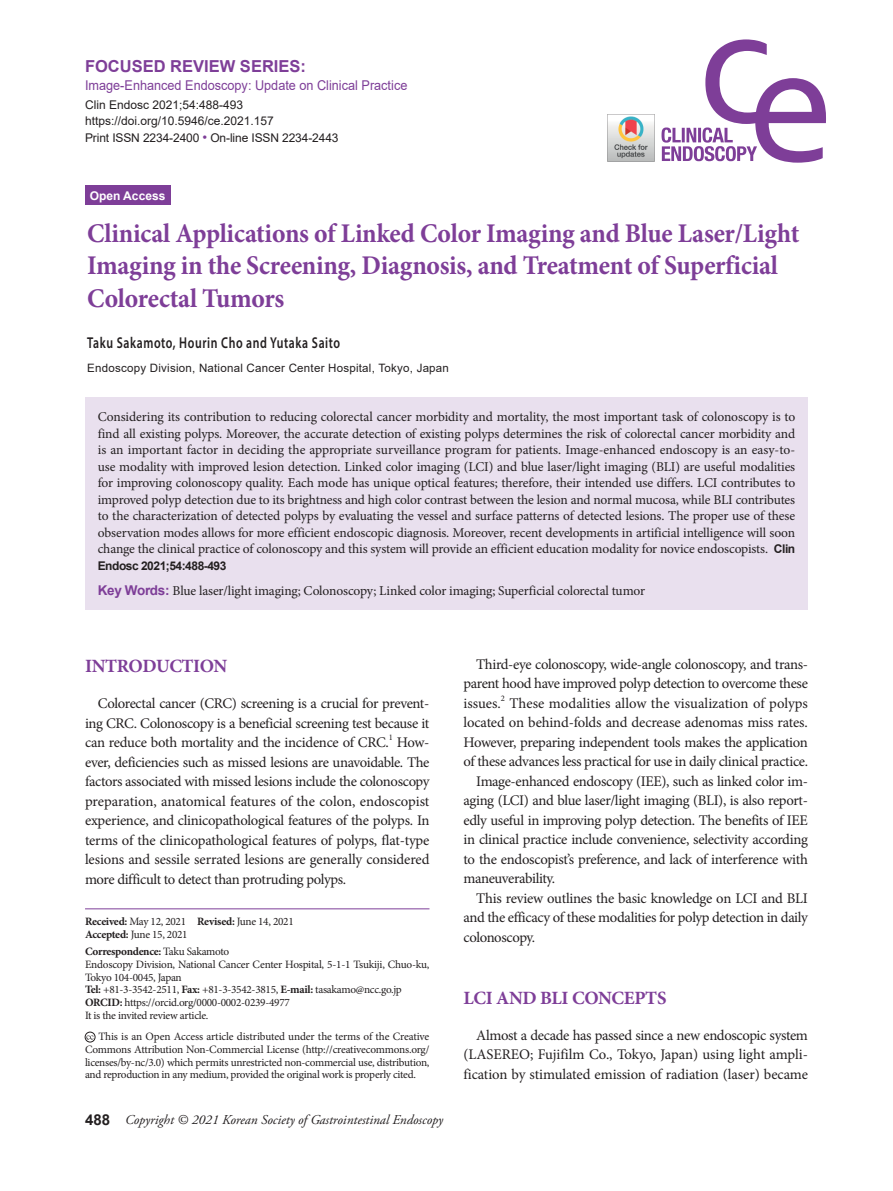
<style>
.page{position:relative;width:893px;height:1191px;background:#fff}
.page>*{position:absolute;margin:0;border:0;box-sizing:border-box;transform-origin:0 0}
.Main_Head{font:700 27px/32.4px "Minion Pro";letter-spacing:-.01em;color:#7e3e98;scale:.95 1}
.대제목{font:700 18.75px "Minion Pro";letter-spacing:-.02em;color:#7e3e98}
.ORIGINAL_ARTICLE{font:700 16.5px "Arial";color:#7e3e98}
.저자명{font:600 15.75px "Myriad Pro";letter-spacing:.05em;color:#231f20;scale:.75 1}
.본문{font:14.7px/19.5px "Minion Pro";letter-spacing:-.025em;color:#231f20;text-align:justify}
.소개_박스내용{font:13.5px/16.5px "Minion Pro";letter-spacing:-.01em;color:#231f20;text-align:justify}
.소개_박스내용_Key_words{font:13.5px "Minion Pro";letter-spacing:-.01em;color:#231f20}
.t1{font:italic 13.5px "Adobe Garamond Pro";color:#231f20}
.목차_하위{font:13.5px "Arial";color:#7e3e98;scale:.94 1}
.ORIGINAL_ARTICLE-내{font:12px "Arial";color:#231f20}
.소개_박스내용-2{font:700 12px "Arial";letter-spacing:-.04em;color:#231f20}
.Open_Access{font:700 12px "Arial";color:#fff}
.저자명_내용{font:11.55px "Arial";letter-spacing:.02em;color:#231f20}
.본문_밑_저자소개{font:11.25px/12.8px "Minion Pro";letter-spacing:-.025em;color:#231f20}
.본문_밑_저자소개2{font:11.25px/12.8px "Minion Pro";letter-spacing:-.03em;color:#231f20;text-align:justify}
.본문_밑_저자소개-2{font:700 11.25px "Minion Pro";letter-spacing:-.025em;color:#231f20}
.본문-2{font:8.55px "Minion Pro";color:#231f20}
.s1{font-size:13.5px;color:#7e3e98}
.s2{font-family:"Arial";font-weight:700;font-size:12px}
.s3{font-family:"Arial";font-weight:700;color:#7e3e98}
.s4{font-weight:700}
.s5{font-weight:400}
.s6{font-family:"Arial";font-weight:700;font-style:normal;font-size:15px}
</style>
<div class="page">
<svg style="left:661px;top:39px;width:165px;height:124px"></svg>
<div style="left:85px;top:186px;width:85px;height:19px;background:#7e3e98"></div>
<div style="left:85px;top:397px;width:723px;height:213px;background:#e9e0ee"></div>
<div style="left:85px;top:1032px;width:10px;height:10px;border:1px solid #231f20;border-radius:50%"></div>
<svg style="left:86px;top:1035px;width:8px;height:4px"></svg>
<hr style="left:85px;top:908px;width:344px;height:1px;background:#7e3e98">
<img style="left:608px;top:116px;width:46px;height:46px">
<p class="ORIGINAL_ARTICLE" style="left:85px;top:55px;width:222px">FOCUSED REVIEW SERIES:</p>
<p class="목차_하위" style="left:85px;top:75px;width:344px">Image-Enhanced Endoscopy: Update on Clinical Practice</p>
<p class="ORIGINAL_ARTICLE-내" style="left:85px;top:97px;width:160px">Clin Endosc 2021;54:488-493</p>
<p class="ORIGINAL_ARTICLE-내" style="left:85px;top:113px;width:190px">https://doi.org/10.5946/ce.2021.157</p>
<p class="ORIGINAL_ARTICLE-내" style="left:85px;top:129px;width:255px">Print ISSN 2234-2400 <span class="s1">•</span> On-line ISSN 2234-2443</p>
<p class="Open_Access" style="left:90px;top:187px;width:77px">Open Access</p>
<p class="Main_Head" style="left:87px;top:217px;width:751px">Clinical Applications of Linked Color Imaging and Blue Laser/Light<br>Imaging in the Screening, Diagnosis, and Treatment of Superficial<br>Colorectal Tumors</p>
<p class="저자명" style="left:87px;top:333px;width:339px">Taku Sakamoto, Hourin Cho and Yutaka Saito</p>
<p class="저자명_내용" style="left:87px;top:360px;width:363px">Endoscopy Division, National Cancer Center Hospital, Tokyo, Japan</p>
<p class="소개_박스내용" style="left:98px;top:409px;width:699px">Considering its contribution to reducing colorectal cancer morbidity and mortality, the most important task of colonoscopy is to find all existing polyps. Moreover, the accurate detection of existing polyps determines the risk of colorectal cancer morbidity and is an important factor in deciding the appropriate surveillance program for patients. Image-enhanced endoscopy is an easy-to&shy;use modality with improved lesion detection. Linked color imaging (LCI) and blue laser/light imaging (BLI) are useful modalities for improving colonoscopy quality. Each mode has unique optical features; therefore, their intended use differs. LCI contributes to improved polyp detection due to its brightness and high color contrast between the lesion and normal mucosa, while BLI contributes to the characterization of detected polyps by evaluating the vessel and surface patterns of detected lesions. The proper use of these observation modes allows for more efficient endoscopic diagnosis. Moreover, recent developments in artificial intelligence will soon change the clinical practice of colonoscopy and this system will provide an efficient education modality for novice endoscopists. <span class="s2">Clin</span></p>
<p class="소개_박스내용-2" style="left:98px;top:557px;width:130px">Endosc 2021;54:488-493</p>
<p class="소개_박스내용_Key_words" style="left:98px;top:581px;width:549px"><span class="s3">Key Words:</span> Blue laser/light imaging; Colonoscopy; Linked color imaging; Superficial colorectal tumor</p>
<p class="대제목" style="left:85px;top:653px;width:144px">INTRODUCTION</p>
<p class="본문" style="left:85px;top:694px;width:346px;text-indent:13px">Colorectal cancer (CRC) screening is a crucial for prevent&shy;ing CRC. Colonoscopy is a beneficial screening test because it can reduce both mortality and the incidence of CRC.</p>
<p class="본문-2" style="left:389px;top:732px;width:6px">1</p>
<p class="본문" style="left:85px;top:733px;width:346px;text-indent:312px">How&shy;ever, deficiencies such as missed lesions are unavoidable. The factors associated with missed lesions include the colonoscopy preparation, anatomical features of the colon, endoscopist experience, and clinicopathological features of the polyps. In terms of the clinicopathological features of polyps, flat-type lesions and sessile serrated lesions are generally considered more difficult to detect than protruding polyps.</p>
<p class="본문_밑_저자소개" style="left:85px;top:915px;width:210px"><span class="s4">Received:</span> May 12, 2021 <span class="s4">Revised:</span> June 14, 2021<br><span class="s4">Accepted:</span> June 15, 2021</p>
<p class="본문_밑_저자소개-2" style="left:85px;top:943px;width:146px">Correspondence: <span class="s5">Taku Sakamoto</span></p>
<p class="본문_밑_저자소개" style="left:85px;top:958px;width:346px">Endoscopy Division, National Cancer Center Hospital, 5-1-1 Tsukiji, Chuo-ku,<br>Tokyo 104-0045, Japan</p>
<p class="본문_밑_저자소개" style="left:85px;top:983px;width:318px"><span class="s4">Tel:</span> +81-3-3542-2511, <span class="s4">Fax:</span> +81-3-3542-3815, <span class="s4">E-mail:</span> tasakamo@ncc.go.jp</p>
<p class="본문_밑_저자소개" style="left:85px;top:996px;width:206px"><span class="s4">ORCID:</span> https://orcid.org/0000-0002-0239-4977</p>
<p class="본문_밑_저자소개" style="left:85px;top:1009px;width:125px">It is the invited review article.</p>
<p class="본문_밑_저자소개2" style="left:85px;top:1030px;width:346px;text-indent:13px">This is an Open Access article distributed under the terms of the Creative Commons Attribution Non-Commercial License (http://creativecommons.org/ licenses/by-nc/3.0) which permits unrestricted non-commercial use, distribution, and reproduction in any medium, provided the original work is properly cited.</p>
<p class="t1" style="left:85px;top:1111px;width:359px"><span class="s6">488</span> Copyright © 2021 Korean Society of Gastrointestinal Endoscopy</p>
<p class="본문" style="left:463px;top:654px;width:346px;text-indent:13px">Third-eye colonoscopy, wide-angle colonoscopy, and trans&shy;parent hood have improved polyp detection to overcome these issues.</p>
<p class="본문-2" style="left:501px;top:692px;width:6px">2</p>
<p class="본문" style="left:463px;top:693px;width:346px;text-indent:46px">These modalities allow the visualization of polyps located on behind-folds and decrease adenomas miss rates.<br>However, preparing independent tools makes the application of these advances less practical for use in daily clinical practice.</p>
<p class="본문" style="left:463px;top:771px;width:346px;text-indent:13px">Image-enhanced endoscopy (IEE), such as linked color im&shy;aging (LCI) and blue laser/light imaging (BLI), is also report&shy;edly useful in improving polyp detection. The benefits of IEE in clinical practice include convenience, selectivity according to the endoscopist’s preference, and lack of interference with maneuverability.</p>
<p class="본문" style="left:463px;top:888px;width:346px;text-indent:13px">This review outlines the basic knowledge on LCI and BLI and the efficacy of these modalities for polyp detection in daily colonoscopy.</p>
<p class="대제목" style="left:463px;top:984px;width:205px">LCI AND BLI CONCEPTS</p>
<p class="본문" style="left:463px;top:1025px;width:346px;text-indent:13px">Almost a decade has passed since a new endoscopic system (LASEREO; Fujifilm Co., Tokyo, Japan) using light ampli&shy;fication by stimulated emission of radiation (laser) became</p>
</div>
